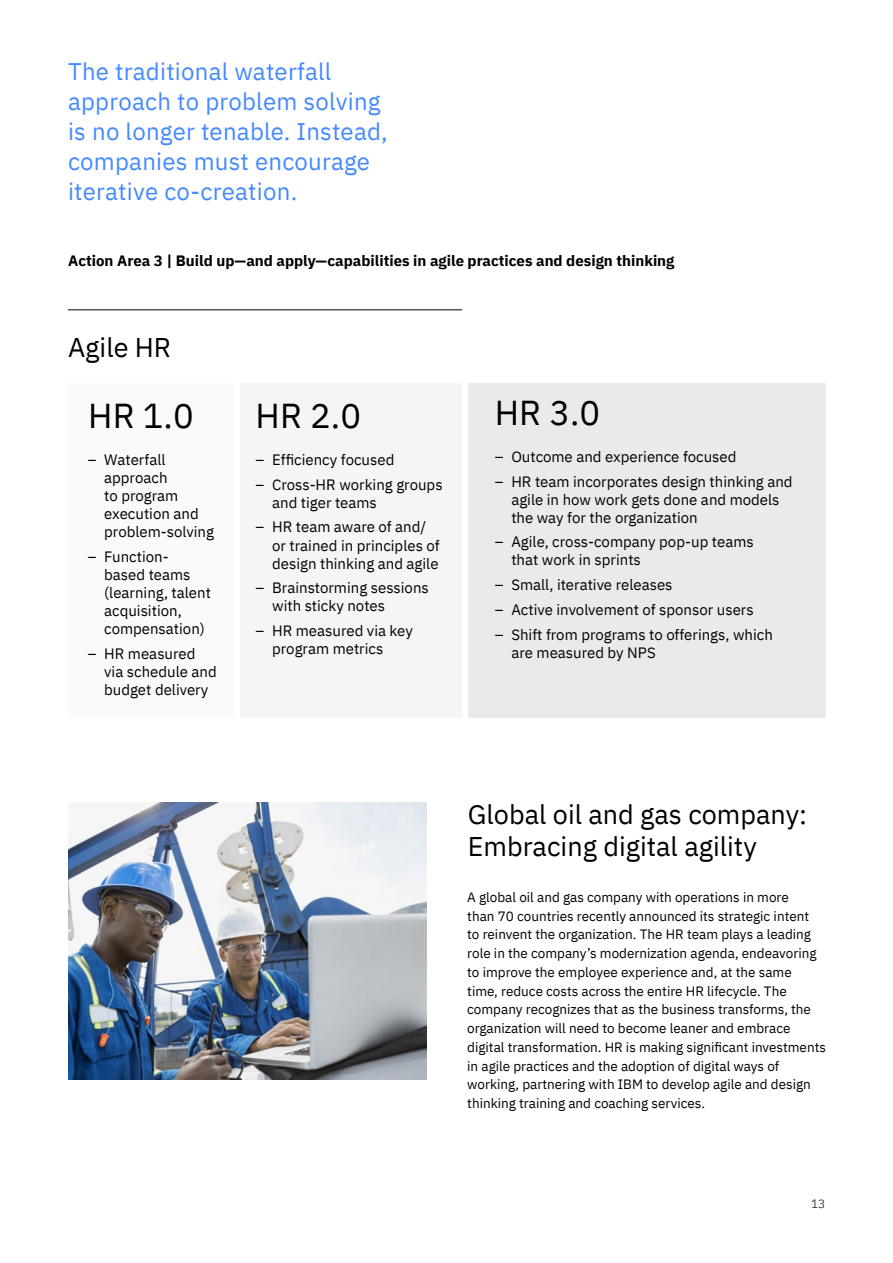
<style>
.page{position:relative;width:893px;height:1263px;background:#fff}
.page>*{position:absolute;margin:0;border:0;box-sizing:border-box;transform-origin:0 0}
.t1{font:34.5px "IBM Plex Sans";color:#000}
.t2{font:27px/32.4px "IBM Plex Sans";color:#000}
.t3{font:24px/30px "IBM Plex Sans";letter-spacing:.01em;color:#4589ff}
.t4{font:15px/18px "IBM Plex Sans";color:#000}
.t5{font:700 15px "IBM Plex Sans";color:#000}
.t6{font:13.5px/18.8px "IBM Plex Sans";color:#000}
.t7{font:300 12px "IBM Plex Sans";color:#000}
</style>
<div class="page">
<div style="left:68px;top:383px;width:166px;height:335px;background:#fafafa"></div>
<div style="left:240px;top:383px;width:222px;height:335px;background:#f5f5f5"></div>
<div style="left:468px;top:383px;width:357px;height:335px;background:#eaeaea"></div>
<hr style="left:68px;top:309px;width:394px;height:1px;background:#000">
<img style="left:68px;top:802px;width:358px;height:278px">
<h3 class="t3" style="left:68px;top:54px;width:321px">The traditional waterfall approach to problem solving is no longer tenable. Instead, companies must encourage iterative co-creation.</h3>
<p class="t5" style="left:68px;top:249px;width:608px">Action Area 3 | Build up—and apply—capabilities in agile practices and design thinking</p>
<h2 class="t2" style="left:68px;top:329px;width:105px">Agile HR</h2>
<h1 class="t1" style="left:88px;top:389px;width:107px">HR 1.0</h1>
<p class="t4" style="left:104px;top:449px;width:111px;text-indent:-16px">– Waterfall approach<br>to program execution and problem-solving</p>
<p class="t4" style="left:104px;top:546px;width:108px;text-indent:-16px">– Function&shy;based teams (learning, talent acquisition, compensation)</p>
<p class="t4" style="left:104px;top:643px;width:114px;text-indent:-16px">– HR measured via schedule and budget delivery</p>
<h1 class="t1" style="left:256px;top:389px;width:107px">HR 2.0</h1>
<p class="t4" style="left:256px;top:449px;width:140px">– Efficiency focused</p>
<p class="t4" style="left:272px;top:474px;width:172px;text-indent:-16px">– Cross-HR working groups and tiger teams</p>
<p class="t4" style="left:272px;top:517px;width:169px;text-indent:-16px">– HR team aware of and/ or trained in principles of design thinking and agile</p>
<p class="t4" style="left:272px;top:578px;width:158px;text-indent:-16px">– Brainstorming sessions with sticky notes</p>
<p class="t4" style="left:272px;top:620px;width:142px;text-indent:-16px">– HR measured via key program metrics</p>
<h1 class="t1" style="left:495px;top:386px;width:107px">HR 3.0</h1>
<p class="t4" style="left:495px;top:446px;width:243px">– Outcome and experience focused</p>
<p class="t4" style="left:511px;top:471px;width:283px;text-indent:-16px">– HR team incorporates design thinking and agile in how work gets done and models the way for the organization</p>
<p class="t4" style="left:511px;top:532px;width:244px;text-indent:-16px">– Agile, cross-company pop-up teams that work in sprints</p>
<p class="t4" style="left:495px;top:575px;width:179px">– Small, iterative releases</p>
<p class="t4" style="left:495px;top:599px;width:260px">– Active involvement of sponsor users</p>
<p class="t4" style="left:511px;top:624px;width:263px;text-indent:-16px">– Shift from programs to offerings, which are measured by NPS</p>
<h2 class="t2" style="left:468px;top:796px;width:341px">Global oil and gas company:<br>Embracing digital agility</h2>
<p class="t6" style="left:467px;top:886px;width:360px">A global oil and gas company with operations in more<br>than 70 countries recently announced its strategic intent<br>to reinvent the organization. The HR team plays a leading role in the company’s modernization agenda, endeavoring to improve the employee experience and, at the same<br>time, reduce costs across the entire HR lifecycle. The company recognizes that as the business transforms, the organization will need to become leaner and embrace digital transformation. HR is making significant investments in agile practices and the adoption of digital ways of working, partnering with IBM to develop agile and design thinking training and coaching services.</p>
<p class="t7" style="left:811px;top:1195px;width:16px">13</p>
</div>
